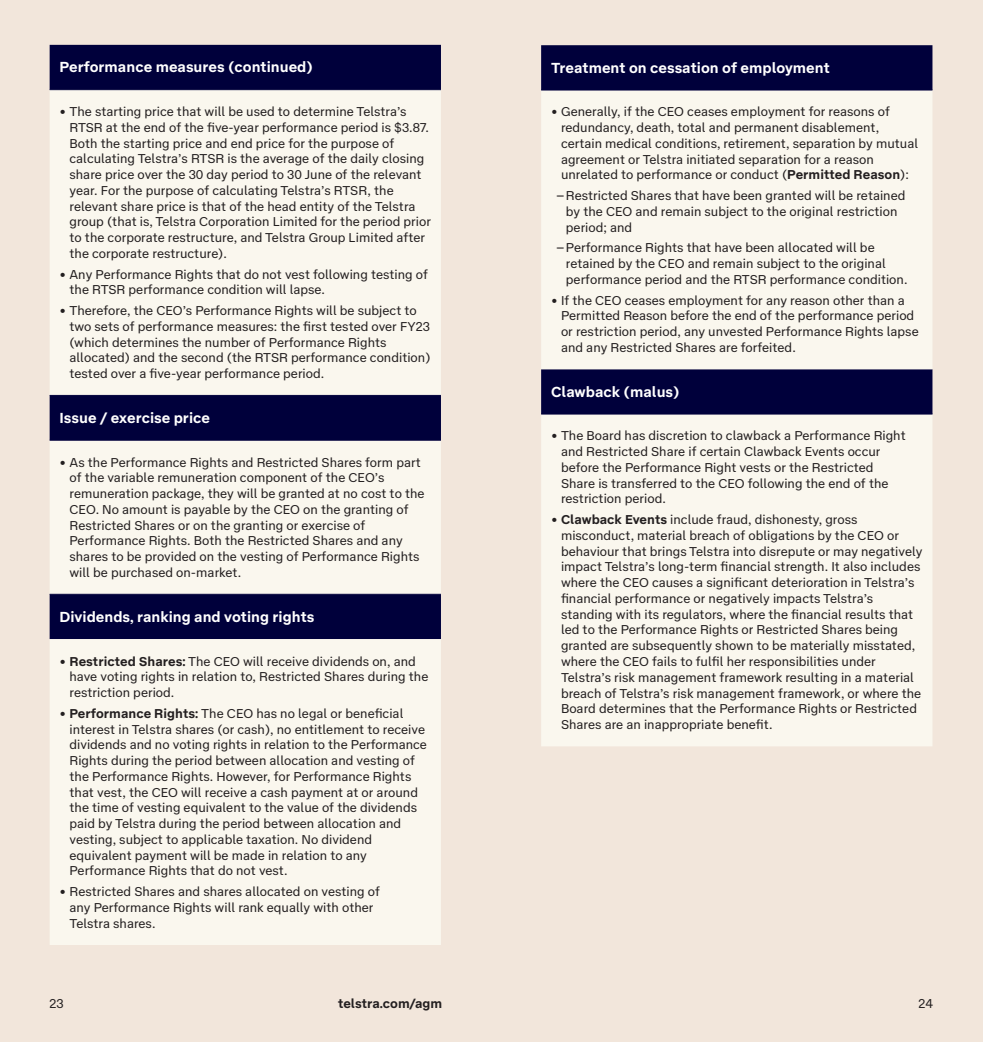
<style>
.page{position:relative;width:983px;height:1042px;background:#fff}
.page>*{position:absolute;margin:0;border:0;box-sizing:border-box;transform-origin:0 0}
.Subhead__Bold_8_5pt{font:700 14.88px "Telstra Text";color:#fff}
.t1{font:13.12px/15.8px "Telstra Text";color:#231f20}
.t2{font:700 13.12px "Telstra Text";color:#231f20}
.s1{font-weight:700}
.s2{font-family:"Telstra Akkurat"}
</style>
<div class="page">
<div style="left:0;top:0;width:982px;height:1042px;background:#f2e6db"></div>
<div style="left:50px;top:45px;width:391px;height:44px;background:#00003b"></div>
<svg style="left:50px;top:90px;width:391px;height:855px;background:#dfdddb"></svg>
<hr style="left:50px;top:89px;width:391px;height:1px;background:#00003b">
<hr style="left:50px;top:395px;width:391px;height:1px;background:#00003b">
<hr style="left:50px;top:440px;width:391px;height:1px;background:#00003b">
<hr style="left:50px;top:594px;width:391px;height:1px;background:#00003b">
<div style="left:541px;top:45px;width:391px;height:45px;background:#00003b"></div>
<div style="left:541px;top:91px;width:391px;height:655px;background:#faf7ee"></div>
<hr style="left:541px;top:90px;width:391px;height:1px;background:#00003b">
<hr style="left:541px;top:414px;width:391px;height:1px;background:#00003b">
<p class="Subhead__Bold_8_5pt" style="left:60px;top:56px;width:255px">Performance measures (continued)</p>
<p class="t1" style="left:69px;top:103px;width:363px;text-indent:-10px">• The starting price that will be used to determine Telstra’s RTSR at the end of the five-year performance period is $3.87.<br>Both the starting price and end price for the purpose of calculating Telstra’s RTSR is the average of the daily closing share price over the 30 day period to 30 June of the relevant year. For the purpose of calculating Telstra’s RTSR, the relevant share price is that of the head entity of the Telstra group (that is, Telstra Corporation Limited for the period prior to the corporate restructure, and Telstra Group Limited after the corporate restructure).</p>
<p class="t1" style="left:69px;top:265px;width:360px;text-indent:-10px">• Any Performance Rights that do not vest following testing of the RTSR performance condition will lapse.</p>
<p class="t1" style="left:69px;top:302px;width:362px;text-indent:-10px">• Therefore, the CEO’s Performance Rights will be subject to two sets of performance measures: the first tested over FY23 (which determines the number of Performance Rights allocated) and the second (the RTSR performance condition) tested over a five-year performance period.</p>
<p class="Subhead__Bold_8_5pt" style="left:60px;top:406px;width:152px">Issue / exercise price</p>
<p class="t1" style="left:69px;top:453px;width:356px;text-indent:-10px">• As the Performance Rights and Restricted Shares form part of the variable remuneration component of the CEO’s remuneration package, they will be granted at no cost to the CEO. No amount is payable by the CEO on the granting of Restricted Shares or on the granting or exercise of Performance Rights. Both the Restricted Shares and any shares to be provided on the vesting of Performance Rights will be purchased on-market.</p>
<p class="Subhead__Bold_8_5pt" style="left:60px;top:605px;width:256px">Dividends, ranking and voting rights</p>
<p class="t1" style="left:69px;top:652px;width:360px;text-indent:-10px">• <span class="s1">Restricted Shares:</span> The CEO will receive dividends on, and have voting rights in relation to, Restricted Shares during the restriction period.</p>
<p class="t1" style="left:69px;top:705px;width:359px;text-indent:-10px">• <span class="s1">Performance Rights:</span> The CEO has no legal or beneficial interest in Telstra shares (or cash), no entitlement to receive dividends and no voting rights in relation to the Performance Rights during the period between allocation and vesting of the Performance Rights. However, for Performance Rights that vest, the CEO will receive a cash payment at or around the time of vesting equivalent to the value of the dividends paid by Telstra during the period between allocation and vesting, subject to applicable taxation. No dividend equivalent payment will be made in relation to any Performance Rights that do not vest.</p>
<p class="t1" style="left:69px;top:883px;width:312px;text-indent:-10px">• Restricted Shares and shares allocated on vesting of any Performance Rights will rank equally with other<br>Telstra shares.</p>
<p class="Subhead__Bold_8_5pt" style="left:551px;top:56px;width:280px">Treatment on cessation of employment</p>
<p class="t1" style="left:561px;top:103px;width:358px;text-indent:-10px">• Generally, if the CEO ceases employment for reasons of redundancy, death, total and permanent disablement, certain medical conditions, retirement, separation by mutual agreement or Telstra initiated separation for a reason unrelated to performance or conduct (<span class="s1">Permitted Reason</span>):</p>
<p class="t1" style="left:566px;top:187px;width:341px;text-indent:-10px"><span class="s2">−</span>Restricted Shares that have been granted will be retained by the CEO and remain subject to the original restriction period; and</p>
<p class="t1" style="left:566px;top:239px;width:343px;text-indent:-10px"><span class="s2">−</span>Performance Rights that have been allocated will be retained by the CEO and remain subject to the original performance period and the RTSR performance condition.</p>
<p class="t1" style="left:561px;top:291px;width:359px;text-indent:-10px">• If the CEO ceases employment for any reason other than a Permitted Reason before the end of the performance period or restriction period, any unvested Performance Rights lapse and any Restricted Shares are forfeited.</p>
<p class="Subhead__Bold_8_5pt" style="left:551px;top:380px;width:130px">Clawback (malus)</p>
<p class="t1" style="left:561px;top:427px;width:346px;text-indent:-10px">• The Board has discretion to clawback a Performance Right and Restricted Share if certain Clawback Events occur before the Performance Right vests or the Restricted Share is transferred to the CEO following the end of the restriction period.</p>
<p class="t1" style="left:561px;top:511px;width:363px;text-indent:-10px">• <span class="s1">Clawback Events</span> include fraud, dishonesty, gross misconduct, material breach of obligations by the CEO or behaviour that brings Telstra into disrepute or may negatively impact Telstra’s long-term financial strength. It also includes where the CEO causes a significant deterioration in Telstra’s financial performance or negatively impacts Telstra’s standing with its regulators, where the financial results that led to the Performance Rights or Restricted Shares being granted are subsequently shown to be materially misstated, where the CEO fails to fulfil her responsibilities under Telstra’s risk management framework resulting in a material breach of Telstra’s risk management framework, or where the Board determines that the Performance Rights or Restricted Shares are an inappropriate benefit.</p>
<p class="t1" style="left:50px;top:994px;width:16px">23</p>
<p class="t2" style="left:338px;top:993px;width:106px">telstra.com/agm</p>
<p class="t1" style="left:918px;top:994px;width:16px">24</p>
</div>
